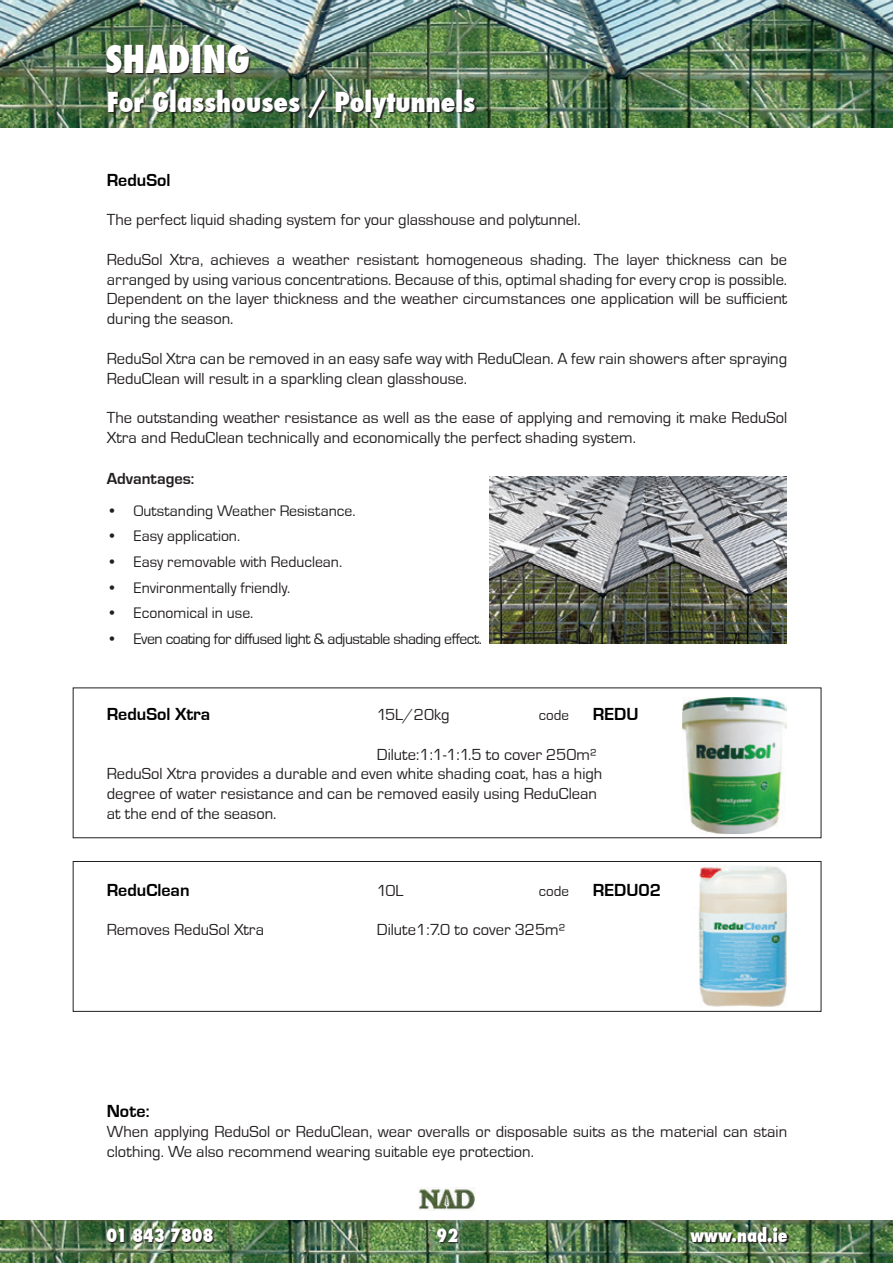
<style>
.page{position:relative;width:893px;height:1263px;background:#fff}
.page>*{position:absolute;margin:0;border:0;box-sizing:border-box;transform-origin:0 0}
.t1{font:800 condensed 37.5px "Futura";color:#fff}
.t2{font:800 condensed 27px "Futura";color:#fff}
.t3{font:700 18px "Eurostile T";color:#000}
.t4{font:800 condensed 18px "Futura";color:#fff}
.t5{font:16.5px/19.8px "Eurostile T";color:#231f20}
.t6{font:700 16.5px "Eurostile T";color:#231f20}
.t7{font:15.75px "Eurostile T";color:#231f20}
.t8{font:15.75px "Eurostile T";letter-spacing:-.03em;color:#231f20}
.t9{font:15px "Eurostile T";color:#231f20}
</style>
<div class="page">
<img style="left:0;top:0;width:893px;height:128px">
<img style="left:0;top:1220px;width:893px;height:43px">
<img style="left:490px;top:477px;width:296px;height:167px">
<svg style="left:107px;top:46px;width:144px;height:29px;background:#3a4235"></svg>
<img style="left:109px;top:90px;width:368px;height:30px">
<div style="left:73px;top:861px;width:748px;height:150px;border:1px solid #231f20"></div>
<img style="left:683px;top:698px;width:104px;height:135px">
<img style="left:699px;top:865px;width:88px;height:142px">
<img style="left:419px;top:1188px;width:56px;height:23px">
<svg style="left:691px;top:1228px;width:98px;height:15px"></svg>
<svg style="left:108px;top:1229px;width:107px;height:14px"></svg>
<div style="left:438px;top:1229px;width:21px;height:14px;background:#231f20;opacity:.75"></div>
<p class="t1" style="left:105px;top:33px;width:146px">SHADING</p>
<p class="t2" style="left:107px;top:83px;width:370px">For Glasshouses / Polytunnels</p>
<p class="t3" style="left:107px;top:170px;width:65px">ReduSol</p>
<p class="t5" style="left:107px;top:210px;width:475px">The perfect liquid shading system for your glasshouse and polytunnel.</p>
<p class="t5" style="left:107px;top:250px;width:682px;text-align:justify">ReduSol Xtra, achieves a weather resistant homogeneous shading. The layer thickness can be arranged by using various concentrations. Because of this, optimal shading for every crop is possible.<br>Dependent on the layer thickness and the weather circumstances one application will be sufficient during the season.</p>
<p class="t5" style="left:107px;top:349px;width:682px">ReduSol Xtra can be removed in an easy safe way with ReduClean. A few rain showers after spraying<br>ReduClean will result in a sparkling clean glasshouse.</p>
<p class="t5" style="left:107px;top:408px;width:682px">The outstanding weather resistance as well as the ease of applying and removing it make ReduSol<br>Xtra and ReduClean technically and economically the perfect shading system.</p>
<p class="t6" style="left:107px;top:470px;width:89px">Advantages:</p>
<p class="t7" style="left:107px;top:502px;width:250px">• Outstanding Weather Resistance.</p>
<p class="t7" style="left:107px;top:528px;width:135px">• Easy application.</p>
<p class="t7" style="left:107px;top:553px;width:237px">• Easy removable with Reduclean.</p>
<p class="t7" style="left:107px;top:579px;width:185px">• Environmentally friendly.</p>
<p class="t7" style="left:107px;top:604px;width:148px">• Economical in use.</p>
<p class="t8" style="left:107px;top:630px;width:376px">• Even coating for diffused light &amp; adjustable shading effect.</p>
<p class="t3" style="left:107px;top:704px;width:105px">ReduSol Xtra</p>
<p class="t5" style="left:377px;top:705px;width:74px">15L/20kg</p>
<p class="t9" style="left:539px;top:707px;width:32px">code</p>
<p class="t3" style="left:593px;top:704px;width:47px">REDU</p>
<p class="t5" style="left:377px;top:745px;width:221px">Dilute:1:1-1:1.5 to cover 250m²</p>
<p class="t5" style="left:107px;top:764px;width:497px">ReduSol Xtra provides a durable and even white shading coat, has a high</p>
<p class="t5" style="left:107px;top:784px;width:492px">degree of water resistance and can be removed easily using ReduClean</p>
<p class="t5" style="left:107px;top:804px;width:171px">at the end of the season.</p>
<p class="t3" style="left:107px;top:880px;width:84px">ReduClean</p>
<p class="t5" style="left:377px;top:880px;width:28px">10L</p>
<p class="t9" style="left:539px;top:882px;width:32px">code</p>
<p class="t3" style="left:593px;top:880px;width:70px">REDU02</p>
<p class="t5" style="left:107px;top:920px;width:159px">Removes ReduSol Xtra</p>
<p class="t5" style="left:377px;top:920px;width:190px">Dilute1:7.0 to cover 325m²</p>
<p class="t3" style="left:107px;top:1101px;width:44px">Note:</p>
<p class="t5" style="left:107px;top:1122px;width:682px">When applying ReduSol or ReduClean, wear overalls or disposable suits as the material can stain clothing. We also recommend wearing suitable eye protection.</p>
<p class="t4" style="left:107px;top:1223px;width:109px">01 843 7808</p>
<p class="t4" style="left:436px;top:1223px;width:23px">92</p>
<p class="t4" style="left:690px;top:1223px;width:99px">www.nad.ie</p>
</div>
